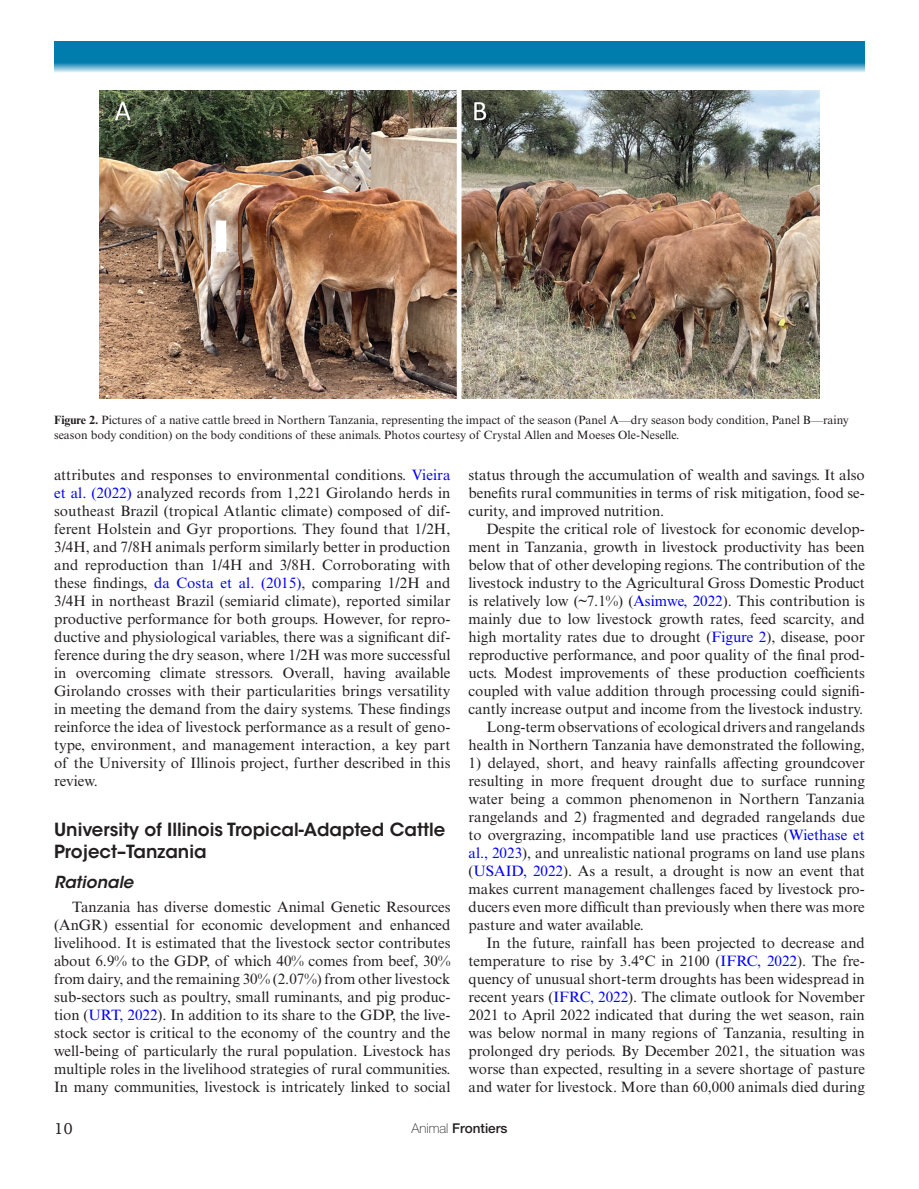
<style>
.page{position:relative;width:919px;height:1189px;background:#fff}
.page>*{position:absolute;margin:0;border:0;box-sizing:border-box;transform-origin:0 0}
.t1{font:600 18px/22.5px "ITC Avant Garde Std";color:#231f20}
.t2{font:italic 600 16.5px "ITC Avant Garde Std";color:#231f20}
.t3{font:15px/18px "Times New Roman MT Std";color:#231f20;text-align:justify}
.t4{font:15px "Lucida Std";color:#231f20}
.t5{font:500 13.5px "Helvetica Neue LT Std";color:#231f20}
.t6{font:12px/15px "Times New Roman MT Std";color:#231f20}
.s1{font-weight:700}
.s2{color:#00f}
.s3{font-weight:100}
</style>
<div class="page">
<svg style="left:54px;top:41px;width:810px;height:31px;background:#228db8"></svg>
<img style="left:99px;top:90px;width:720px;height:308px">
<p class="t6" style="left:54px;top:412px;width:796px"><span class="s1">Figure 2.</span> Pictures of a native cattle breed in Northern Tanzania, representing the impact of the season (Panel A—dry season body condition, Panel B—rainy season body condition) on the body conditions of these animals. Photos courtesy of Crystal Allen and Moeses Ole-Neselle.</p>
<p class="t3" style="left:54px;top:466px;width:398px">attributes and responses to environmental conditions. <span class="s2">Vieira et al. (2022)</span> analyzed records from 1,221 Girolando herds in southeast Brazil (tropical Atlantic climate) composed of dif&shy;ferent Holstein and Gyr proportions. They found that 1/2H, 3/4H, and 7/8H animals perform similarly better in production and reproduction than 1/4H and 3/8H. Corroborating with these findings, <span class="s2">da Costa et al. (2015)</span>, comparing 1/2H and 3/4H in northeast Brazil (semiarid climate), reported similar productive performance for both groups. However, for repro&shy;ductive and physiological variables, there was a significant dif&shy;ference during the dry season, where 1/2H was more successful in overcoming climate stressors. Overall, having available Girolando crosses with their particularities brings versatility in meeting the demand from the dairy systems. These findings reinforce the idea of livestock performance as a result of geno&shy;type, environment, and management interaction, a key part of the University of Illinois project, further described in this review.</p>
<p class="t1" style="left:54px;top:817px;width:392px">University of Illinois Tropical-Adapted Cattle<br>Project–Tanzania</p>
<p class="t2" style="left:54px;top:871px;width:81px">Rationale</p>
<p class="t3" style="left:54px;top:898px;width:398px;text-indent:18px">Tanzania has diverse domestic Animal Genetic Resources (AnGR) essential for economic development and enhanced livelihood. It is estimated that the livestock sector contributes about 6.9% to the GDP, of which 40% comes from beef, 30% from dairy, and the remaining 30% (2.07%) from other livestock sub-sectors such as poultry, small ruminants, and pig produc&shy;tion (<span class="s2">URT, 2022</span>). In addition to its share to the GDP, the live&shy;stock sector is critical to the economy of the country and the well-being of particularly the rural population. Livestock has multiple roles in the livelihood strategies of rural communities.<br>In many communities, livestock is intricately linked to social</p>
<p class="t3" style="left:468px;top:466px;width:398px">status through the accumulation of wealth and savings. It also benefits rural communities in terms of risk mitigation, food se&shy;curity, and improved nutrition.</p>
<p class="t3" style="left:468px;top:520px;width:398px;text-align:right">Despite the critical role of livestock for economic develop&shy;ment in Tanzania, growth in livestock productivity has been below that of other developing regions. The contribution of the livestock industry to the Agricultural Gross Domestic Product is relatively low (~7.1%) (<span class="s2">Asimwe, 2022</span>). This contribution is mainly due to low livestock growth rates, feed scarcity, and high mortality rates due to drought (<span class="s2">Figure 2</span>), disease, poor reproductive performance, and poor quality of the final prod&shy;ucts. Modest improvements of these production coefficients coupled with value addition through processing could signifi&shy;cantly increase output and income from the livestock industry.<br>Long-term observations of ecological drivers and rangelands health in Northern Tanzania have demonstrated the following,</p>
<p class="t3" style="left:468px;top:754px;width:398px">1) delayed, short, and heavy rainfalls affecting groundcover resulting in more frequent drought due to surface running water being a common phenomenon in Northern Tanzania rangelands and 2) fragmented and degraded rangelands due to overgrazing, incompatible land use practices (<span class="s2">Wiethase et al., 2023</span>), and unrealistic national programs on land use plans (<span class="s2">USAID, 2022</span>). As a result, a drought is now an event that makes current management challenges faced by livestock pro&shy;ducers even more difficult than previously when there was more pasture and water available.</p>
<p class="t3" style="left:468px;top:934px;width:398px;text-indent:18px">In the future, rainfall has been projected to decrease and temperature to rise by 3.4°C in 2100 (<span class="s2">IFRC, 2022</span>). The fre&shy;quency of unusual short-term droughts has been widespread in recent years (<span class="s2">IFRC, 2022</span>). The climate outlook for November 2021 to April 2022 indicated that during the wet season, rain was below normal in many regions of Tanzania, resulting in prolonged dry periods. By December 2021, the situation was worse than expected, resulting in a severe shortage of pasture and water for livestock. More than 60,000 animals died during</p>
<p class="t4" style="left:54px;top:1118px;width:20px">10</p>
<p class="t5" style="left:411px;top:1120px;width:98px"><span class="s3">Animal</span> Frontiers</p>
</div>
